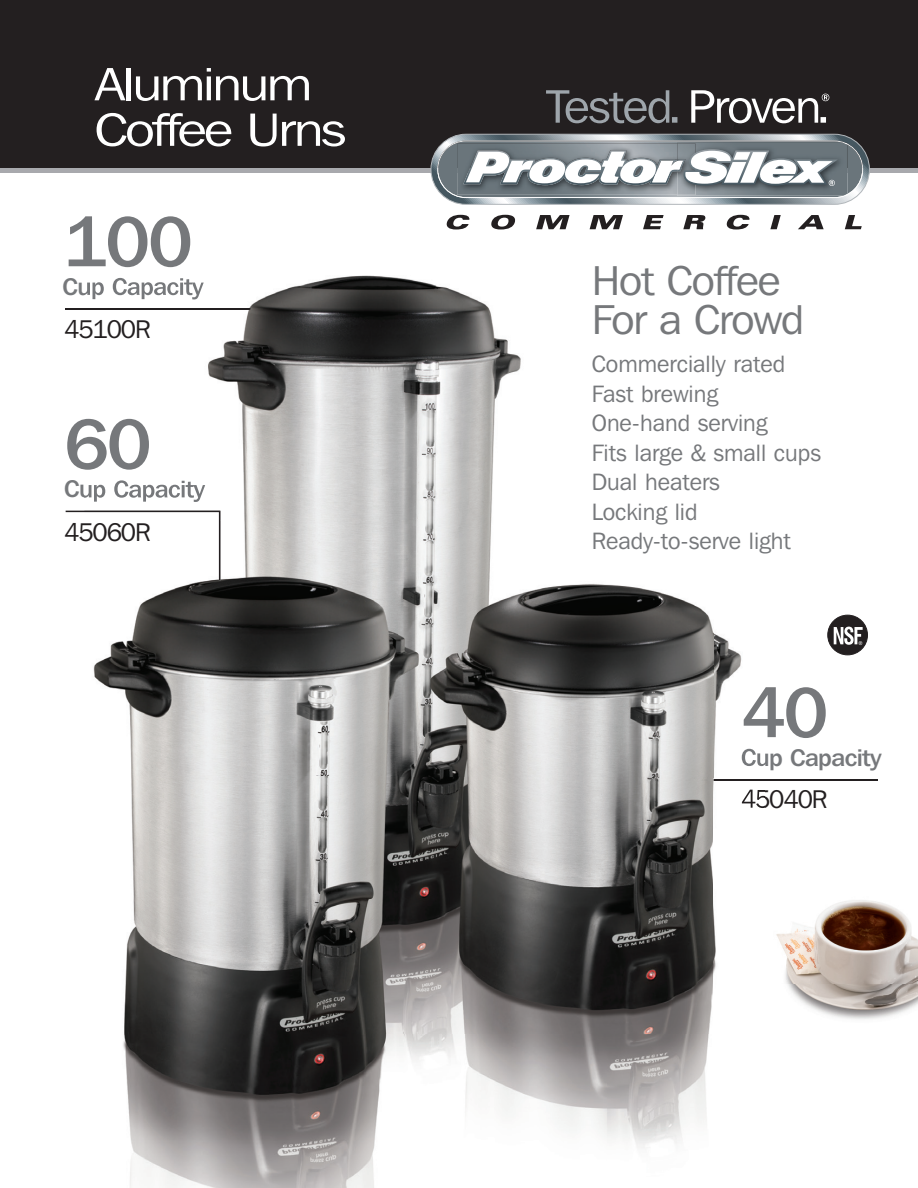
<style>
.page{position:relative;width:918px;height:1188px;background:#fff}
.page>*{position:absolute;margin:0;border:0;box-sizing:border-box;transform-origin:0 0}
.t1{font:500 70.5px "Franklin Gothic IT Cby BT";letter-spacing:-.025em;color:#76787b;scale:1.05 1}
.t2{font:46.5px/45.5px "Franklin Gothic IT Cby BT";letter-spacing:-.05em;color:#fff;scale:1.2 1}
.t3{font:41.55px/39.3px "Franklin Gothic IT Cby BT";letter-spacing:-.025em;color:#76787b;scale:1.05 1}
.t4{font:25.5px "Franklin Gothic IT Cby BT";letter-spacing:-.04em;color:#231f20}
.t5{font:500 24px "Franklin Gothic IT Cby BT";letter-spacing:-.025em;color:#76787b;scale:1.05 1}
.t6{font:23.55px/29.5px "Franklin Gothic IT Cby BT";color:#76787b}
.t7{font:5.25px "Helvetica";color:#fff;scale:.9 1}
</style>
<div class="page">
<div style="left:0;top:0;width:918px;height:171px;background:#231f20"></div>
<hr style="left:0;top:169px;width:918px;height:4px;background:#a8a9ad">
<svg style="left:546px;top:90px;width:131px;height:33px"></svg>
<svg style="left:691px;top:90px;width:138px;height:33px"></svg>
<svg style="left:431px;top:134px;width:438px;height:70px;background:#9aa2a6"></svg>
<svg style="left:447px;top:215px;width:23px;height:15px"></svg>
<svg style="left:491px;top:215px;width:25px;height:14px"></svg>
<svg style="left:536px;top:215px;width:34px;height:14px"></svg>
<svg style="left:590px;top:215px;width:33px;height:14px"></svg>
<svg style="left:643px;top:215px;width:21px;height:14px"></svg>
<svg style="left:683px;top:215px;width:23px;height:14px"></svg>
<svg style="left:726px;top:215px;width:24px;height:15px"></svg>
<svg style="left:770px;top:215px;width:11px;height:14px"></svg>
<svg style="left:798px;top:215px;width:26px;height:14px"></svg>
<svg style="left:845px;top:215px;width:17px;height:14px"></svg>
<hr style="left:687px;top:779px;width:191px;height:2px;background:#231f20">
<hr style="left:66px;top:308px;width:197px;height:2px;background:#231f20">
<img style="left:84px;top:267px;width:669px;height:921px">
<img style="left:742px;top:790px;width:23px;height:18px">
<img style="left:744px;top:687px;width:21px;height:51px">
<img style="left:742px;top:749px;width:23px;height:21px">
<img style="left:687px;top:779px;width:66px;height:2px">
<img style="left:84px;top:264px;width:97px;height:3px">
<img style="left:84px;top:278px;width:120px;height:21px">
<img style="left:84px;top:308px;width:179px;height:2px">
<img style="left:84px;top:419px;width:65px;height:51px">
<img style="left:84px;top:480px;width:121px;height:22px">
<img style="left:84px;top:511px;width:136px;height:69px">
<img style="left:776px;top:900px;width:142px;height:119px">
<img style="left:827px;top:614px;width:41px;height:42px">
<img style="left:787px;top:687px;width:38px;height:16px">
<div style="left:828px;top:615px;width:39px;height:40px;background:#231f20;border-radius:50%"></div>
<div style="left:828px;top:615px;width:40px;height:40px;border:1px solid #231f20;border-radius:50%"></div>
<svg style="left:834px;top:627px;width:29px;height:18px"></svg>
<h2 class="t2" style="left:94px;top:61px;width:211px">Aluminum<br>Coffee Urns</h2>
<h1 class="t1" style="left:63px;top:198px;width:126px">100</h1>
<p class="t4" style="left:64px;top:314px;width:88px">45100R</p>
<h1 class="t1" style="left:64px;top:400px;width:85px">60</h1>
<p class="t4" style="left:64px;top:516px;width:88px">45060R</p>
<h3 class="t3" style="left:592px;top:260px;width:204px">Hot Coffee<br>For a Crowd</h3>
<p class="t6" style="left:592px;top:349px;width:231px">Commercially rated<br>Fast brewing<br>One-hand serving<br>Fits large &amp; small cups<br>Dual heaters<br>Locking lid<br>Ready-to-serve light</p>
<p class="t7" style="left:859px;top:640px;width:5px">®</p>
<h1 class="t1" style="left:741px;top:669px;width:85px">40</h1>
<p class="t5" style="left:741px;top:742px;width:136px">Cup Capacity</p>
<p class="t4" style="left:741px;top:783px;width:88px">45040R</p>
</div>
